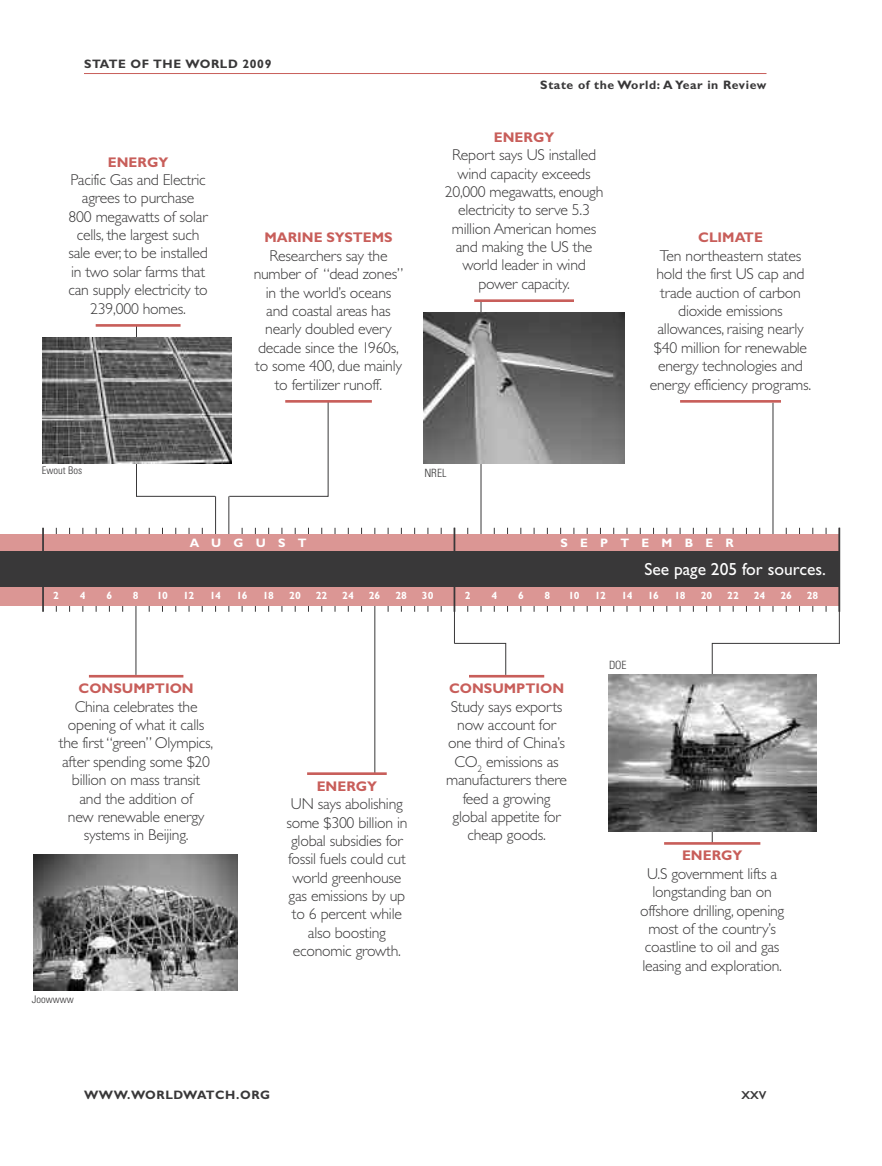
<style>
.page{position:relative;width:882px;height:1166px;background:#fff}
.page>*{position:absolute;margin:0;border:0;box-sizing:border-box;transform-origin:0 0}
.t1{font:17.5px "Gill Sans";color:#fff}
.t2{font:17.5px "Gill Sans";color:#393839}
.t3{font:300 15.75px/18.4px "Gill Sans";letter-spacing:-.015em;color:#393839;text-align:center}
.t4{font:700 14px "Gill Sans";color:#c85e5a}
.t5{font:700 12.25px "Gill Sans";letter-spacing:.05em;color:#393839}
.t6{font:700 12.25px "Gill Sans";letter-spacing:1em;color:#fff}
.t7{font:300 condensed 11.38px "Univers";color:#393839}
.t8{font:700 10.5px "Gill Sans";color:#fff}
.t9{font:300 condensed 10.5px "Univers";color:#393839}
</style>
<div class="page">
<hr style="left:56px;top:528px;width:1px;height:83px;background:#393839">
<hr style="left:84px;top:73px;width:682px;height:1px;background:#c85e5a">
<hr style="left:69px;top:528px;width:1px;height:84px;background:#393839">
<hr style="left:83px;top:528px;width:1px;height:84px;background:#393839">
<hr style="left:96px;top:528px;width:1px;height:84px;background:#393839">
<hr style="left:109px;top:528px;width:1px;height:83px;background:#393839">
<hr style="left:122px;top:528px;width:1px;height:83px;background:#393839">
<hr style="left:136px;top:528px;width:1px;height:147px;background:#393839">
<hr style="left:149px;top:528px;width:1px;height:83px;background:#393839">
<hr style="left:162px;top:528px;width:1px;height:84px;background:#393839">
<hr style="left:175px;top:528px;width:1px;height:84px;background:#393839">
<hr style="left:189px;top:528px;width:1px;height:83px;background:#393839">
<hr style="left:202px;top:528px;width:1px;height:84px;background:#393839">
<hr style="left:215px;top:496px;width:1px;height:116px;background:#393839">
<hr style="left:229px;top:496px;width:1px;height:116px;background:#393839">
<hr style="left:242px;top:528px;width:1px;height:84px;background:#393839">
<hr style="left:255px;top:528px;width:1px;height:83px;background:#393839">
<hr style="left:268px;top:528px;width:1px;height:84px;background:#393839">
<hr style="left:282px;top:528px;width:1px;height:84px;background:#393839">
<hr style="left:295px;top:528px;width:1px;height:84px;background:#393839">
<hr style="left:308px;top:528px;width:1px;height:83px;background:#393839">
<hr style="left:321px;top:528px;width:1px;height:84px;background:#393839">
<hr style="left:335px;top:528px;width:1px;height:83px;background:#393839">
<hr style="left:348px;top:528px;width:1px;height:83px;background:#393839">
<hr style="left:361px;top:528px;width:1px;height:84px;background:#393839">
<hr style="left:375px;top:528px;width:1px;height:245px;background:#393839">
<hr style="left:388px;top:528px;width:1px;height:84px;background:#393839">
<hr style="left:401px;top:528px;width:1px;height:83px;background:#393839">
<hr style="left:414px;top:528px;width:1px;height:84px;background:#393839">
<hr style="left:428px;top:528px;width:1px;height:84px;background:#393839">
<hr style="left:441px;top:528px;width:1px;height:83px;background:#393839">
<hr style="left:467px;top:528px;width:1px;height:84px;background:#393839">
<hr style="left:481px;top:301px;width:1px;height:311px;background:#393839">
<hr style="left:494px;top:528px;width:1px;height:84px;background:#393839">
<hr style="left:507px;top:528px;width:1px;height:83px;background:#393839">
<hr style="left:521px;top:528px;width:1px;height:83px;background:#393839">
<hr style="left:534px;top:528px;width:1px;height:84px;background:#393839">
<hr style="left:547px;top:528px;width:1px;height:83px;background:#393839">
<hr style="left:560px;top:528px;width:1px;height:84px;background:#393839">
<hr style="left:574px;top:528px;width:1px;height:84px;background:#393839">
<hr style="left:587px;top:528px;width:1px;height:83px;background:#393839">
<hr style="left:600px;top:528px;width:1px;height:84px;background:#393839">
<hr style="left:613px;top:528px;width:1px;height:84px;background:#393839">
<hr style="left:627px;top:528px;width:1px;height:84px;background:#393839">
<hr style="left:640px;top:528px;width:1px;height:84px;background:#393839">
<hr style="left:653px;top:528px;width:1px;height:83px;background:#393839">
<hr style="left:667px;top:528px;width:1px;height:84px;background:#393839">
<hr style="left:680px;top:528px;width:1px;height:84px;background:#393839">
<hr style="left:693px;top:528px;width:1px;height:84px;background:#393839">
<hr style="left:706px;top:528px;width:1px;height:83px;background:#393839">
<hr style="left:720px;top:528px;width:1px;height:84px;background:#393839">
<hr style="left:733px;top:528px;width:1px;height:83px;background:#393839">
<hr style="left:746px;top:528px;width:1px;height:83px;background:#393839">
<hr style="left:759px;top:528px;width:1px;height:84px;background:#393839">
<hr style="left:773px;top:402px;width:1px;height:210px;background:#393839">
<hr style="left:786px;top:528px;width:1px;height:84px;background:#393839">
<hr style="left:799px;top:528px;width:1px;height:83px;background:#393839">
<hr style="left:813px;top:528px;width:1px;height:84px;background:#393839">
<hr style="left:826px;top:528px;width:1px;height:84px;background:#393839">
<div style="left:0;top:534px;width:840px;height:72px;background:#db9694"></div>
<hr style="left:454px;top:528px;width:1px;height:115px;background:#393839">
<hr style="left:838px;top:528px;width:2px;height:84px;background:#393839">
<hr style="left:839px;top:528px;width:1px;height:115px;background:#393839">
<hr style="left:42px;top:528px;width:2px;height:84px;background:#393839">
<div style="left:0;top:551px;width:840px;height:35px;background:#393839"></div>
<hr style="left:680px;top:400px;width:101px;height:2px;background:#c85e5a">
<hr style="left:307px;top:772px;width:80px;height:3px;background:#c85e5a">
<hr style="left:89px;top:675px;width:94px;height:2px;background:#c85e5a">
<svg style="left:136px;top:327px;width:80px;height:170px"></svg>
<hr style="left:96px;top:324px;width:85px;height:3px;background:#c85e5a">
<img style="left:42px;top:337px;width:190px;height:126px">
<img style="left:33px;top:854px;width:205px;height:136px">
<img style="left:424px;top:312px;width:200px;height:151px">
<hr style="left:474px;top:299px;width:100px;height:3px;background:#c85e5a">
<svg style="left:229px;top:400px;width:100px;height:97px"></svg>
<hr style="left:285px;top:400px;width:87px;height:2px;background:#c85e5a">
<svg style="left:454px;top:643px;width:52px;height:32px"></svg>
<hr style="left:469px;top:675px;width:75px;height:2px;background:#c85e5a">
<svg style="left:712px;top:643px;width:128px;height:201px"></svg>
<img style="left:608px;top:675px;width:208px;height:156px">
<hr style="left:664px;top:842px;width:96px;height:2px;background:#c85e5a">
<p class="t5" style="left:84px;top:59px;width:189px">STATE OF THE WORLD 2009</p>
<p class="t4" style="left:108px;top:156px;width:62px">ENERGY</p>
<p class="t3" style="left:68px;top:172px;width:141px">Pacific Gas and Electric agrees to purchase<br>800 megawatts of solar cells, the largest such sale ever, to be installed in two solar farms that can supply electricity to<br>239,000 homes.</p>
<p class="t4" style="left:264px;top:232px;width:130px">MARINE SYSTEMS</p>
<p class="t3" style="left:254px;top:248px;width:151px">Researchers say the number of “dead zones” in the world’s oceans and coastal areas has nearly doubled every decade since the 1960s, to some 400, due mainly to fertilizer runoff.</p>
<p class="t5" style="left:540px;top:80px;width:228px">State of the World: A Year in Review</p>
<p class="t4" style="left:494px;top:132px;width:62px">ENERGY</p>
<p class="t3" style="left:445px;top:147px;width:160px">Report says US installed wind capacity exceeds<br>20,000 megawatts, enough electricity to serve 5.3 million American homes and making the US the world leader in wind power capacity.</p>
<p class="t4" style="left:698px;top:232px;width:66px">CLIMATE</p>
<p class="t3" style="left:650px;top:248px;width:163px">Ten northeastern states hold the first US cap and trade auction of carbon dioxide emissions allowances, raising nearly $40 million for renewable energy technologies and energy efficiency programs.</p>
<p class="t9" style="left:42px;top:466px;width:42px">Ewout Bos</p>
<p class="t7" style="left:424px;top:469px;width:24px">NREL</p>
<p class="t6" style="left:190px;top:538px;width:118px">AUGUST</p>
<p class="t6" style="left:561px;top:538px;width:175px">SEPTEMBER</p>
<p class="t1" style="left:644px;top:563px;width:183px">See page 205 for sources.</p>
<p class="t8" style="left:53px;top:591px;width:7px">2</p>
<p class="t8" style="left:80px;top:591px;width:7px">4</p>
<p class="t8" style="left:106px;top:591px;width:7px">6</p>
<p class="t8" style="left:133px;top:591px;width:7px">8</p>
<p class="t8" style="left:157px;top:591px;width:13px">10</p>
<p class="t8" style="left:183px;top:591px;width:13px">12</p>
<p class="t8" style="left:210px;top:591px;width:13px">14</p>
<p class="t8" style="left:236px;top:591px;width:13px">16</p>
<p class="t8" style="left:263px;top:591px;width:13px">18</p>
<p class="t8" style="left:289px;top:591px;width:13px">20</p>
<p class="t8" style="left:316px;top:591px;width:13px">22</p>
<p class="t8" style="left:342px;top:591px;width:13px">24</p>
<p class="t8" style="left:369px;top:591px;width:13px">26</p>
<p class="t8" style="left:395px;top:591px;width:13px">28</p>
<p class="t8" style="left:422px;top:591px;width:13px">30</p>
<p class="t8" style="left:465px;top:591px;width:7px">2</p>
<p class="t8" style="left:491px;top:591px;width:7px">4</p>
<p class="t8" style="left:518px;top:591px;width:7px">6</p>
<p class="t8" style="left:545px;top:591px;width:7px">8</p>
<p class="t8" style="left:568px;top:591px;width:13px">10</p>
<p class="t8" style="left:595px;top:591px;width:13px">12</p>
<p class="t8" style="left:621px;top:591px;width:13px">14</p>
<p class="t8" style="left:648px;top:591px;width:13px">16</p>
<p class="t8" style="left:675px;top:591px;width:13px">18</p>
<p class="t8" style="left:701px;top:591px;width:13px">20</p>
<p class="t8" style="left:727px;top:591px;width:13px">22</p>
<p class="t8" style="left:754px;top:591px;width:13px">24</p>
<p class="t8" style="left:780px;top:591px;width:13px">26</p>
<p class="t8" style="left:807px;top:591px;width:13px">28</p>
<p class="t4" style="left:79px;top:683px;width:117px">CONSUMPTION</p>
<p class="t3" style="left:59px;top:698px;width:156px">China celebrates the opening of what it calls the first “green” Olympics, after spending some $20 billion on mass transit<br>and the addition of<br>new renewable energy systems in Beijing.</p>
<p class="t9" style="left:32px;top:995px;width:43px">Joowwww</p>
<p class="t4" style="left:317px;top:780px;width:62px">ENERGY</p>
<p class="t3" style="left:286px;top:796px;width:123px">UN says abolishing some $300 billion in global subsidies for fossil fuels could cut world greenhouse gas emissions by up to 6 percent while also boosting economic growth.</p>
<p class="t4" style="left:449px;top:683px;width:117px">CONSUMPTION</p>
<p class="t3" style="left:446px;top:698px;width:122px">Study says exports now account for one third of China’s<br>CO<sub>2</sub> emissions as manufacturers there feed a growing global appetite for cheap goods.</p>
<p class="t7" style="left:609px;top:661px;width:19px">DOE</p>
<p class="t4" style="left:682px;top:850px;width:62px">ENERGY</p>
<p class="t3" style="left:640px;top:865px;width:146px">U.S government lifts a longstanding ban on offshore drilling, opening most of the country’s coastline to oil and gas leasing and exploration.</p>
<p class="t5" style="left:84px;top:1090px;width:188px">WWW.WORLDWATCH.ORG</p>
<p class="t2" style="left:741px;top:1086px;width:27px">xxv</p>
</div>
